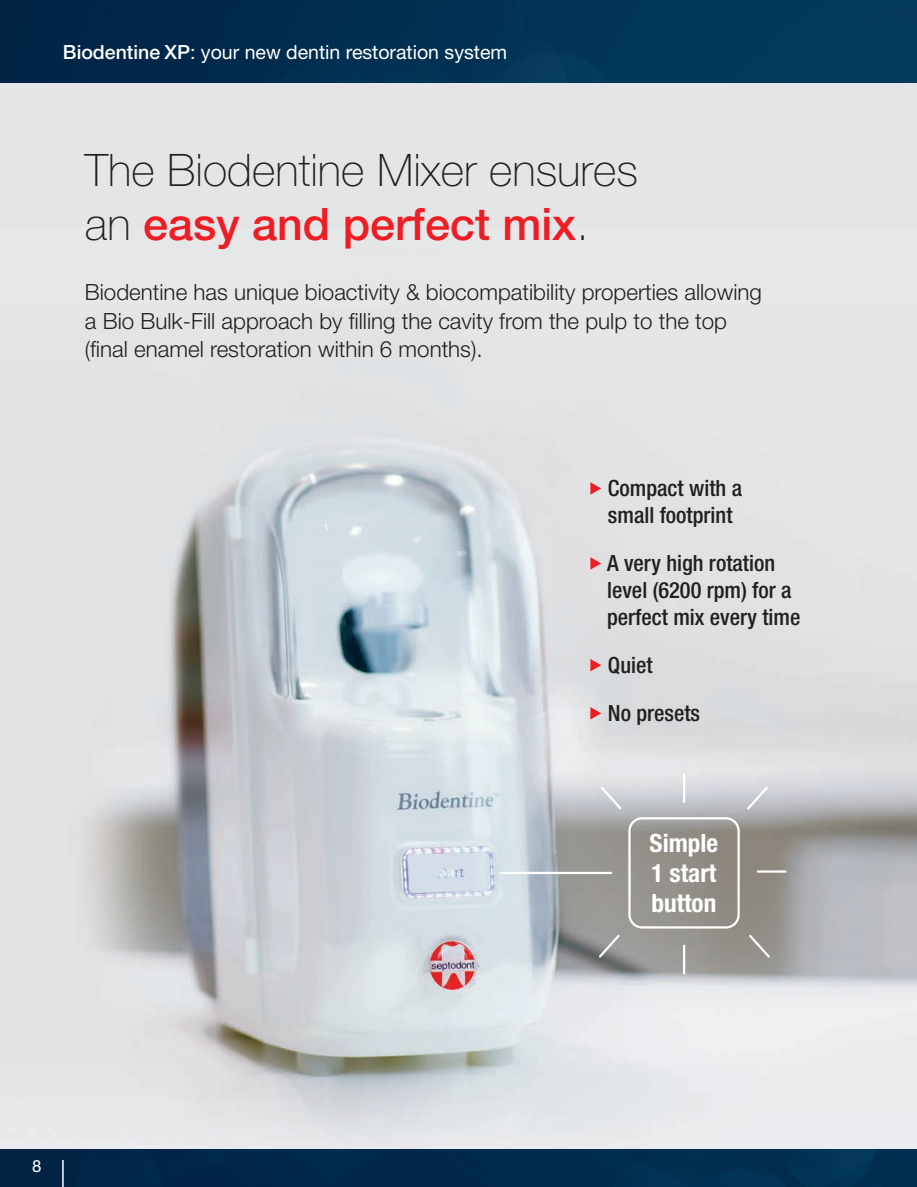
<style>
.page{position:relative;width:917px;height:1187px;background:#fff}
.page>*{position:absolute;margin:0;border:0;box-sizing:border-box;transform-origin:0 0}
.Titre{font:100 44.85px/53.8px "Helvetica Neue LT Std";color:#231f20}
.t1{font:700 condensed 25.2px "Helvetica Neue LT Std";color:#fff}
.Titre-2{font:300 22.35px/28.5px "Helvetica Neue LT Std";color:#231f20}
.t2{font:500 condensed 22.35px/26.8px "Helvetica Neue LT Std";color:#231f20}
.Titre-3{font:19.5px "Helvetica Neue LT Std";color:#fff}
.Titre-4{font:16.8px "Helvetica Neue LT Std";color:#fff}
.s1{font-weight:500}
.s2{font-weight:500;color:#ee1d23}
</style>
<div class="page">
<img style="left:0;top:83px;width:916px;height:1066px">
<svg style="left:590px;top:482px;width:11px;height:12px"></svg>
<svg style="left:590px;top:557px;width:11px;height:12px"></svg>
<svg style="left:590px;top:659px;width:11px;height:12px"></svg>
<svg style="left:590px;top:707px;width:11px;height:12px"></svg>
<div style="left:628px;top:817px;width:111px;height:111px;border:2px solid #fff;border-radius:13px"></div>
<hr style="left:500px;top:871px;width:111px;height:2px;background:#fff">
<hr style="left:682px;top:774px;width:3px;height:27px;background:#fff">
<hr style="left:757px;top:870px;width:28px;height:2px;background:#fff">
<svg style="left:744px;top:784px;width:25px;height:27px"></svg>
<svg style="left:598px;top:784px;width:25px;height:27px"></svg>
<hr style="left:682px;top:945px;width:3px;height:28px;background:#fff">
<svg style="left:596px;top:932px;width:25px;height:27px"></svg>
<svg style="left:746px;top:932px;width:25px;height:27px"></svg>
<img style="left:0;top:0;width:916px;height:83px">
<img style="left:0;top:1149px;width:916px;height:37px">
<hr style="left:62px;top:1159px;width:2px;height:27px;background:#fff">
<p class="Titre-3" style="left:63px;top:40px;width:445px"><span class="s1">Biodentine XP</span>: your new dentin restoration system</p>
<p class="Titre" style="left:85px;top:143px;width:554px">The Biodentine Mixer ensures an <span class="s2">easy and perfect mix</span>.</p>
<p class="Titre-2" style="left:85px;top:277px;width:678px">Biodentine has unique bioactivity &amp; biocompatibility properties allowing a Bio Bulk-Fill approach by filling the cavity from the pulp to the top (final enamel restoration within 6 months).</p>
<p class="t2" style="left:607px;top:474px;width:136px">Compact with a small footprint</p>
<p class="t2" style="left:607px;top:549px;width:195px">A very high rotation level (6200 rpm) for a perfect mix every time</p>
<p class="t2" style="left:607px;top:651px;width:46px">Quiet</p>
<p class="t2" style="left:607px;top:699px;width:94px">No presets</p>
<p class="t1" style="left:649px;top:827px;width:70px">Simple</p>
<p class="t1" style="left:651px;top:857px;width:66px">1 start</p>
<p class="t1" style="left:651px;top:887px;width:66px">button</p>
<p class="Titre-4" style="left:32px;top:1155px;width:11px">8</p>
</div>
